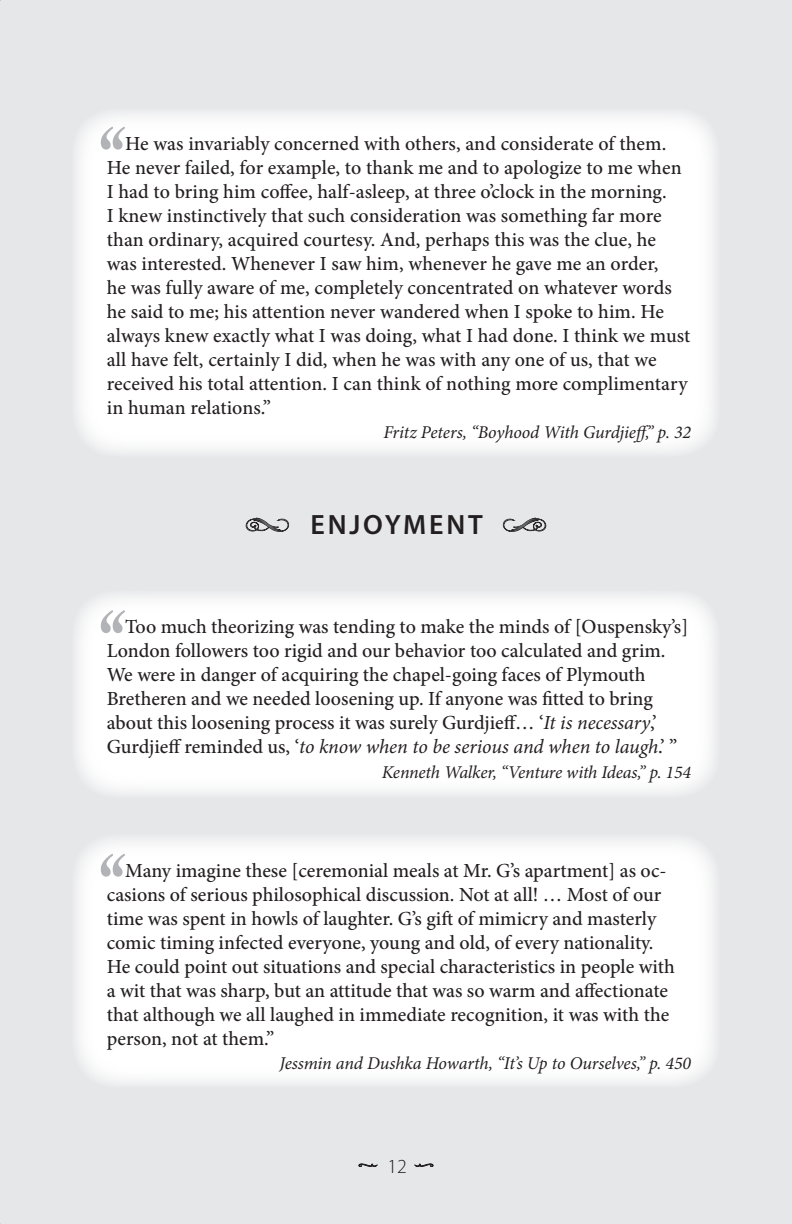
<style>
.page{position:relative;width:792px;height:1224px;background:#e6e7e9}
.page>*{position:absolute;margin:0;border:0;box-sizing:border-box;transform-origin:0 0}
.t1{font:600 28px "Myriad Pro";letter-spacing:.1em;color:#231f20}
.t2{font:500 20px/24px "Minion Pro";color:#231f20}
.t3{font:20px "Nymphette";color:#231f20}
.pp{font:italic 18px "Minion Pro";letter-spacing:-.01em;color:#231f20}
.s1{font-family:"Nymphette";font-weight:400;font-size:32px;color:#636366}
.s2{font-weight:400;font-style:italic}
.s3{font-family:"Myriad Pro";font-weight:300}
</style>
<div class="page">
<svg style="left:359px;top:1164px;width:18px;height:3px"></svg>
<svg style="left:415px;top:1164px;width:18px;height:3px"></svg>
<div style="left:72px;top:834px;width:648px;height:253px;background:#fff;border-radius:43px"></div>
<div style="left:72px;top:591px;width:648px;height:207px;background:#fff;border-radius:43px"></div>
<div style="left:72px;top:590px;width:648px;height:208px;border:1px solid #fff;border-radius:43px"></div>
<div style="left:72px;top:108px;width:648px;height:348px;background:#fff;border-radius:43px"></div>
<svg style="left:101px;top:127px;width:24px;height:23px"></svg>
<svg style="left:246px;top:518px;width:43px;height:14px"></svg>
<svg style="left:503px;top:518px;width:43px;height:14px"></svg>
<svg style="left:101px;top:610px;width:24px;height:23px"></svg>
<svg style="left:101px;top:854px;width:24px;height:23px"></svg>
<p class="t2" style="left:107px;top:131px;width:585px;text-indent:18px">He was invariably concerned with others, and considerate of them.<br>He never failed, for example, to thank me and to apologize to me when I had to bring him coffee, half-asleep, at three o’clock in the morning.<br>I knew instinctively that such consideration was something far more than ordinary, acquired courtesy. And, perhaps this was the clue, he was interested. Whenever I saw him, whenever he gave me an order,<br>he was fully aware of me, completely concentrated on whatever words he said to me; his attention never wandered when I spoke to him. He always knew exactly what I was doing, what I had done. I think we must all have felt, certainly I did, when he was with any one of us, that we received his total attention. I can think of nothing more complimentary in human relations.”</p>
<p class="pp" style="left:383px;top:420px;width:309px">Fritz Peters, “Boyhood With Gurdjieff,” p. 32</p>
<p class="t1" style="left:245px;top:509px;width:303px"><span class="s1">j</span> ENJOYMENT <span class="s1">i</span></p>
<p class="t2" style="left:107px;top:615px;width:583px;text-indent:18px">Too much theorizing was tending to make the minds of [Ouspensky’s] London followers too rigid and our behavior too calculated and grim.<br>We were in danger of acquiring the chapel-going faces of Plymouth Bretheren and we needed loosening up. If anyone was fitted to bring about this loosening process it was surely Gurdjieff… ‘<span class="s2">It is necessary</span>,’ Gurdjieff reminded us, ‘<span class="s2">to know when to be serious and when to laugh</span>.’ ”</p>
<p class="pp" style="left:382px;top:760px;width:311px">Kenneth Walker, “Venture with Ideas,” p. 154</p>
<p class="t2" style="left:107px;top:858px;width:570px;text-indent:18px">Many imagine these [ceremonial meals at Mr. G’s apartment] as oc&shy;casions of serious philosophical discussion. Not at all! … Most of our time was spent in howls of laughter. G’s gift of mimicry and masterly comic timing infected everyone, young and old, of every nationality.<br>He could point out situations and special characteristics in people with a wit that was sharp, but an attitude that was so warm and affectionate that although we all laughed in immediate recognition, it was with the person, not at them.”</p>
<p class="pp" style="left:280px;top:1051px;width:413px">Jessmin and Dushka Howarth, “It’s Up to Ourselves,” p. 450</p>
<p class="t3" style="left:358px;top:1155px;width:77px">1 <span class="s3">12</span> 2</p>
</div>
